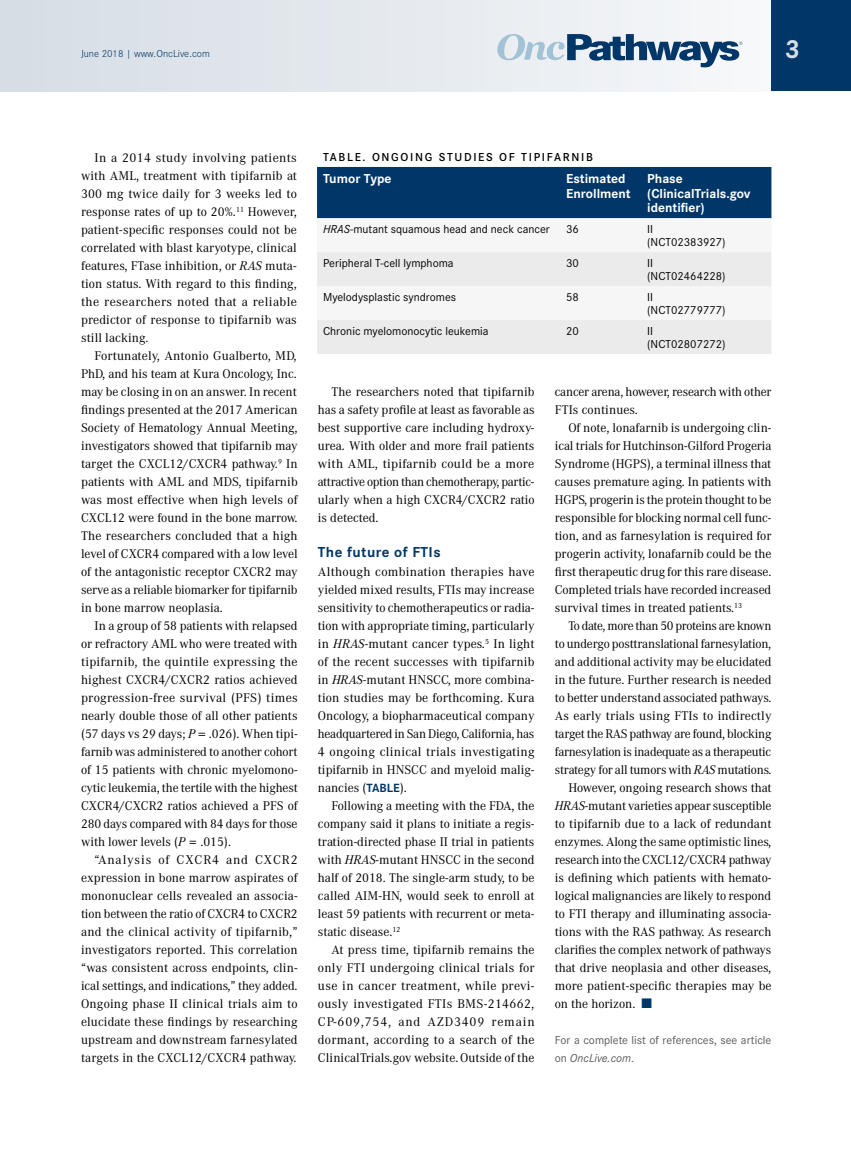
<style>
.page{position:relative;width:851px;height:1161px;background:#fff}
.page>*{position:absolute;margin:0;border:0;box-sizing:border-box;transform-origin:0 0}
.t1{font:700 27px "Corporate S";color:#d5dde5}
.t2{font:700 15px "Corporate S";letter-spacing:.03em;color:#003768}
.t3{font:700 13.5px/14.5px "Corporate S";color:#fff}
.t4{font:12.3px/18px "Corporate A";color:#000;text-align:justify}
.t5{font:12.3px "Corporate A";letter-spacing:-.02em;color:#000}
.t6{font:12.3px "Corporate A";letter-spacing:-.025em;color:#000}
.t7{font:12px/12.9px "Corporate S";color:#000}
.t8{font:12px/18px "Corporate S";color:#58595b}
.t9{font:600 12px "Corporate S";letter-spacing:.14em;color:#000}
.t10{font:300 10.5px "Corporate S";color:#003768}
.s1{font-style:italic}
.s2{font-family:"Corporate S";font-weight:700;color:#003768}
.s3{color:#003768}
</style>
<div class="page">
<div style="left:0;top:0;width:850px;height:91px;background:linear-gradient(to right,#d5dce4,#fafafb)"></div>
<div style="left:771px;top:0;width:79px;height:91px;background:#003768"></div>
<svg style="left:497px;top:34px;width:245px;height:33px"></svg>
<div style="left:317px;top:167px;width:454px;height:51px;background:#003768"></div>
<svg style="left:317px;top:218px;width:454px;height:1px"></svg>
<svg style="left:317px;top:252px;width:454px;height:102px;fill:#ebebec"></svg>
<p class="t10" style="left:81px;top:47px;width:130px">June 2018 | www.OncLive.com</p>
<h1 class="t1" style="left:784px;top:33px;width:17px">3</h1>
<p class="t4" style="left:81px;top:149px;width:217px;text-indent:14px">In a 2014 study involving patients with AML, treatment with tipifarnib at 300 mg twice daily for 3 weeks led to response rates of up to 20%.<sup>11</sup> However, patient-specific responses could not be correlated with blast karyotype, clinical features, FTase inhibition, or <span class="s1">RAS</span> muta&shy;tion status. With regard to this finding, the researchers noted that a reliable predictor of response to tipifarnib was still lacking.</p>
<p class="t4" style="left:81px;top:347px;width:218px;text-indent:14px">Fortunately, Antonio Gualberto, MD, PhD, and his team at Kura Oncology, Inc. may be closing in on an answer. In recent findings presented at the 2017 American Society of Hematology Annual Meeting, investigators showed that tipifarnib may target the CXCL12/CXCR4 pathway.<sup>9</sup> In patients with AML and MDS, tipifarnib was most effective when high levels of CXCL12 were found in the bone marrow.<br>The researchers concluded that a high level of CXCR4 compared with a low level of the antagonistic receptor CXCR2 may serve as a reliable biomarker for tipifarnib in bone marrow neoplasia.</p>
<p class="t4" style="left:81px;top:617px;width:218px;text-indent:14px">In a group of 58 patients with relapsed or refractory AML who were treated with tipifarnib, the quintile expressing the highest CXCR4/CXCR2 ratios achieved progression-free survival (PFS) times nearly double those of all other patients (57 days vs 29 days; <span class="s1">P</span> = .026). When tipi&shy;farnib was administered to another cohort of 15 patients with chronic myelomono&shy;cytic leukemia, the tertile with the highest CXCR4/CXCR2 ratios achieved a PFS of 280 days compared with 84 days for those with lower levels (<span class="s1">P</span> = .015).</p>
<p class="t4" style="left:81px;top:851px;width:218px;text-indent:14px">“Analysis of CXCR4 and CXCR2 expression in bone marrow aspirates of mononuclear cells revealed an associa&shy;tion between the ratio of CXCR4 to CXCR2 and the clinical activity of tipifarnib,” investigators reported. This correlation “was consistent across endpoints, clin&shy;ical settings, and indications,” they added.<br>Ongoing phase II clinical trials aim to elucidate these findings by researching upstream and downstream farnesylated targets in the CXCL12/CXCR4 pathway.</p>
<p class="t9" style="left:323px;top:150px;width:271px">TABLE. ONGOING STUDIES OF TIPIFARNIB</p>
<p class="t3" style="left:323px;top:172px;width:70px">Tumor Type</p>
<p class="t3" style="left:566px;top:172px;width:66px">Estimated<br>Enrollment</p>
<p class="t3" style="left:647px;top:172px;width:105px">Phase (ClinicalTrials.gov identifier)</p>
<p class="t7" style="left:323px;top:223px;width:228px"><span class="s1">HRAS</span>-mutant squamous head and neck cancer</p>
<p class="t7" style="left:566px;top:223px;width:14px">36</p>
<p class="t7" style="left:647px;top:223px;width:80px">II (NCT02383927)</p>
<p class="t7" style="left:323px;top:257px;width:132px">Peripheral T-cell lymphoma</p>
<p class="t7" style="left:566px;top:257px;width:14px">30</p>
<p class="t7" style="left:647px;top:257px;width:80px">II (NCT02464228)</p>
<p class="t7" style="left:323px;top:291px;width:135px">Myelodysplastic syndromes</p>
<p class="t7" style="left:566px;top:291px;width:14px">58</p>
<p class="t7" style="left:647px;top:291px;width:80px">II (NCT02779777)</p>
<p class="t7" style="left:323px;top:325px;width:167px">Chronic myelomonocytic leukemia</p>
<p class="t7" style="left:566px;top:325px;width:14px">20</p>
<p class="t7" style="left:647px;top:325px;width:80px">II (NCT02807272)</p>
<p class="t4" style="left:318px;top:383px;width:218px;text-indent:14px">The researchers noted that tipifarnib has a safety profile at least as favorable as best supportive care including hydroxy&shy;urea<span class="s1">.</span> With older and more frail patients with AML, tipifarnib could be a more attractive option than chemotherapy, partic&shy;ularly when a high CXCR4/CXCR2 ratio is detected.</p>
<p class="t2" style="left:318px;top:544px;width:124px">The future of FTIs</p>
<p class="t4" style="left:318px;top:563px;width:218px">Although combination therapies have yielded mixed results, FTIs may increase sensitivity to chemotherapeutics or radia&shy;tion with appropriate timing, particularly in <span class="s1">HRAS</span>-mutant cancer types.<sup>5</sup> In light of the recent successes with tipifarnib in <span class="s1">HRAS-</span>mutant HNSCC, more combina&shy;tion studies may be forthcoming. Kura Oncology, a biopharmaceutical company headquartered in San Diego, California, has 4 ongoing clinical trials investigating tipifarnib in HNSCC and myeloid malig&shy;nancies (<span class="s2">TABLE</span>).</p>
<p class="t4" style="left:318px;top:797px;width:218px;text-indent:14px">Following a meeting with the FDA, the company said it plans to initiate a regis&shy;tration-directed phase II trial in patients with <span class="s1">HRAS</span>-mutant HNSCC in the second half of 2018. The single-arm study, to be called AIM-HN, would seek to enroll at least 59 patients with recurrent or meta&shy;static disease.<sup>12</sup></p>
<p class="t4" style="left:318px;top:941px;width:218px;text-indent:14px">At press time, tipifarnib remains the only FTI undergoing clinical trials for use in cancer treatment, while previ&shy;ously investigated FTIs BMS-214662, CP-609,754, and AZD3409 remain dormant, according to a search of the ClinicalTrials.gov website.Outside of the</p>
<p class="t4" style="left:555px;top:383px;width:218px">cancer arena, however, research with other<br>FTIs continues.</p>
<p class="t4" style="left:555px;top:419px;width:218px;text-indent:14px">Of note, lonafarnib is undergoing clin&shy;ical trials for Hutchinson-Gilford Progeria Syndrome (HGPS), a terminal illness that causes premature aging. In patients with HGPS, progerin is the protein thought to be responsible for blocking normal cell func&shy;tion, and as farnesylation is required for progerin activity, lonafarnib could be the first therapeutic drug for this rare disease.<br>Completed trials have recorded increased survival times in treated patients.<sup>13</sup></p>
<p class="t6" style="left:568px;top:619px;width:205px">To date, more than 50 proteins are known</p>
<p class="t4" style="left:555px;top:635px;width:218px">to undergo posttranslational farnesylation,</p>
<p class="t4" style="left:555px;top:653px;width:218px">and additional activity may be elucidated</p>
<p class="t4" style="left:555px;top:671px;width:218px">in the future. Further research is needed</p>
<p class="t4" style="left:555px;top:689px;width:218px">to better understand associated pathways.</p>
<p class="t4" style="left:555px;top:707px;width:218px">As early trials using FTIs to indirectly</p>
<p class="t5" style="left:555px;top:727px;width:218px">target the RAS pathway are found, blocking</p>
<p class="t5" style="left:555px;top:745px;width:218px">farnesylation is inadequate as a therapeutic</p>
<p class="t4" style="left:555px;top:761px;width:218px">strategy for all tumors with <span class="s1">RAS</span> mutations.</p>
<p class="t4" style="left:568px;top:779px;width:205px">However, ongoing research shows that</p>
<p class="t4" style="left:555px;top:797px;width:218px"><span class="s1">HRAS</span>-mutant varieties appear susceptible</p>
<p class="t4" style="left:555px;top:815px;width:218px">to tipifarnib due to a lack of redundant</p>
<p class="t4" style="left:555px;top:833px;width:218px">enzymes. Along the same optimistic lines,</p>
<p class="t4" style="left:555px;top:851px;width:218px">research into the CXCL12/CXCR4 pathway</p>
<p class="t4" style="left:555px;top:869px;width:218px">is defining which patients with hemato-</p>
<p class="t4" style="left:555px;top:887px;width:218px">logical malignancies are likely to respond</p>
<p class="t4" style="left:555px;top:905px;width:218px">to FTI therapy and illuminating associa-</p>
<p class="t4" style="left:555px;top:923px;width:218px">tions with the RAS pathway. As research</p>
<p class="t4" style="left:555px;top:941px;width:218px">clarifies the complex network of pathways</p>
<p class="t4" style="left:555px;top:959px;width:218px">that drive neoplasia and other diseases,</p>
<p class="t4" style="left:555px;top:977px;width:218px">more patient-specific therapies may be</p>
<p class="t4" style="left:555px;top:995px;width:99px">on the horizon. <span class="s3">■</span></p>
<p class="t8" style="left:555px;top:1031px;width:218px">For a complete list of references, see article on <span class="s1">OncLive.com</span>.</p>
</div>
